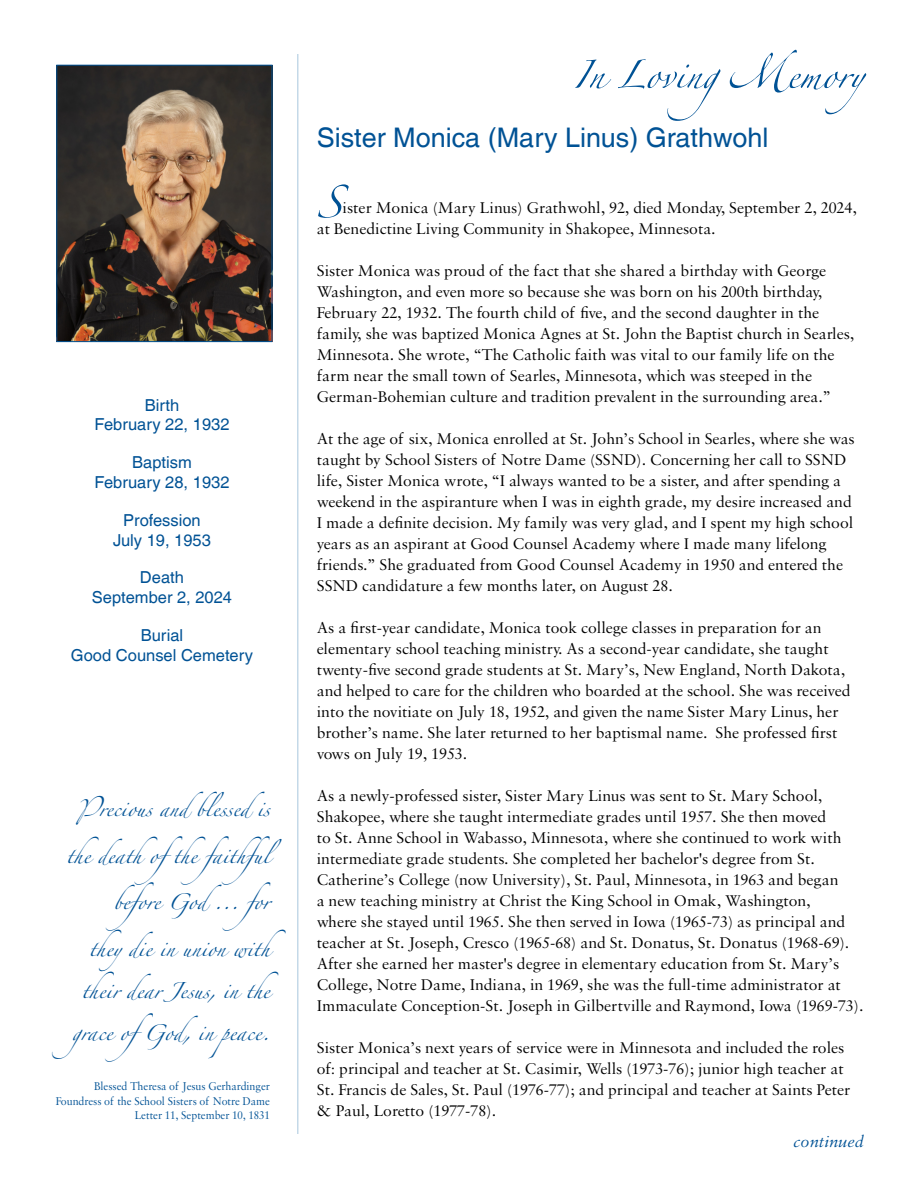
<style>
.page{position:relative;width:918px;height:1188px;background:#fff}
.page>*{position:absolute;margin:0;border:0;box-sizing:border-box;transform-origin:0 0}
.t1{font:72px "Zapfino Extra LT Pro";color:#005295}
.t2{font:63px "Zapfino Extra LT Pro";color:#005295}
.t3{font:36px/42px "Zapfino Extra LT Pro";color:#005295}
.t4{font:27px "Helvetica LT Com";color:#005295}
.t5{font:italic 17.25px "Sabon MT Pro";color:#005295}
.t6{font:16.5px/21px "Sabon MT Pro";color:#000}
.t7{font:16.5px/19.8px "Helvetica LT Com";color:#005295;text-align:center}
.t8{font:12px/14.4px "Sabon MT Pro";color:#005295;text-align:right;scale:.93 1}
</style>
<div class="page">
<hr style="left:297px;top:54px;width:1px;height:1080px;background:#c4d9e8">
<img style="left:58px;top:67px;width:212px;height:273px">
<div style="left:56px;top:65px;width:216px;height:277px;border:1px solid #005295"></div>
<p class="t7" style="left:94px;top:395px;width:137px">Birth<br>February 22, 1932</p>
<p class="t7" style="left:94px;top:452px;width:137px">Baptism<br>February 28, 1932</p>
<p class="t7" style="left:113px;top:510px;width:99px">Profession<br>July 19, 1953</p>
<p class="t7" style="left:92px;top:568px;width:142px">Death<br>September 2, 2024</p>
<p class="t7" style="left:71px;top:625px;width:184px">Burial<br>Good Counsel Cemetery</p>
<h3 class="t3" style="left:78px;top:783px;width:193px">Precious and blessed is</h3>
<h3 class="t3" style="left:66px;top:829px;width:228px">the death ofthe faithful</h3>
<h3 class="t3" style="left:113px;top:876px;width:182px">before God ... for</h3>
<h3 class="t3" style="left:89px;top:922px;width:182px">they die in union with</h3>
<h3 class="t3" style="left:72px;top:964px;width:199px">their dear Jesus, in the grace ofGod, in peace.</h3>
<p class="t8" style="left:56px;top:1079px;width:232px">Blessed Theresa of Jesus Gerhardinger<br>Foundress of the School Sisters of Notre Dame<br>Letter 11, September 10, 1831</p>
<h2 class="t2" style="left:573px;top:29px;width:293px">In LovingMemory</h2>
<h3 class="t4" style="left:317px;top:122px;width:453px">Sister Monica (Mary Linus) Grathwohl</h3>
<h1 class="t1" style="left:317px;top:150px;width:27px">S</h1>
<p class="t6" style="left:317px;top:197px;width:542px;text-indent:26px">ister Monica (Mary Linus) Grathwohl, 92, died Monday, September 2, 2024, at Benedictine Living Community in Shakopee, Minnesota.</p>
<p class="t6" style="left:317px;top:260px;width:539px">Sister Monica was proud of the fact that she shared a birthday with George Washington, and even more so because she was born on his 200th birthday, February 22, 1932. The fourth child of five, and the second daughter in the family, she was baptized Monica Agnes at St. John the Baptist church in Searles, Minnesota. She wrote, “The Catholic faith was vital to our family life on the farm near the small town of Searles, Minnesota, which was steeped in the German-Bohemian culture and tradition prevalent in the surrounding area.”</p>
<p class="t6" style="left:317px;top:428px;width:540px">At the age of six, Monica enrolled at St. John’s School in Searles, where she was taught by School Sisters of Notre Dame (SSND). Concerning her call to SSND life, Sister Monica wrote, “I always wanted to be a sister, and after spending a weekend in the aspiranture when I was in eighth grade, my desire increased and I made a definite decision. My family was very glad, and I spent my high school years as an aspirant at Good Counsel Academy where I made many lifelong friends.” She graduated from Good Counsel Academy in 1950 and entered the SSND candidature a few months later, on August 28.</p>
<p class="t6" style="left:317px;top:617px;width:535px">As a first-year candidate, Monica took college classes in preparation for an elementary school teaching ministry. As a second-year candidate, she taught twenty-five second grade students at St. Mary’s, New England, North Dakota, and helped to care for the children who boarded at the school. She was received into the novitiate on July 18, 1952, and given the name Sister Mary Linus, her brother’s name. She later returned to her baptismal name. She professed first vows on July 19, 1953.</p>
<p class="t6" style="left:317px;top:785px;width:548px">As a newly-professed sister, Sister Mary Linus was sent to St. Mary School, Shakopee, where she taught intermediate grades until 1957. She then moved<br>to St. Anne School in Wabasso, Minnesota, where she continued to work with intermediate grade students. She completed her bachelor's degree from St.<br>Catherine’s College (now University), St. Paul, Minnesota, in 1963 and began<br>a new teaching ministry at Christ the King School in Omak, Washington,<br>where she stayed until 1965. She then served in Iowa (1965-73) as principal and teacher at St. Joseph, Cresco (1965-68) and St. Donatus, St. Donatus (1968-69).<br>After she earned her master's degree in elementary education from St. Mary’s College, Notre Dame, Indiana, in 1969, she was the full-time administrator at Immaculate Conception-St. Joseph in Gilbertville and Raymond, Iowa (1969-73).</p>
<p class="t6" style="left:317px;top:1037px;width:535px">Sister Monica’s next years of service were in Minnesota and included the roles of: principal and teacher at St. Casimir, Wells (1973-76); junior high teacher at St. Francis de Sales, St. Paul (1976-77); and principal and teacher at Saints Peter &amp; Paul, Loretto (1977-78).</p>
<p class="t5" style="left:793px;top:1131px;width:72px">continued</p>
</div>
